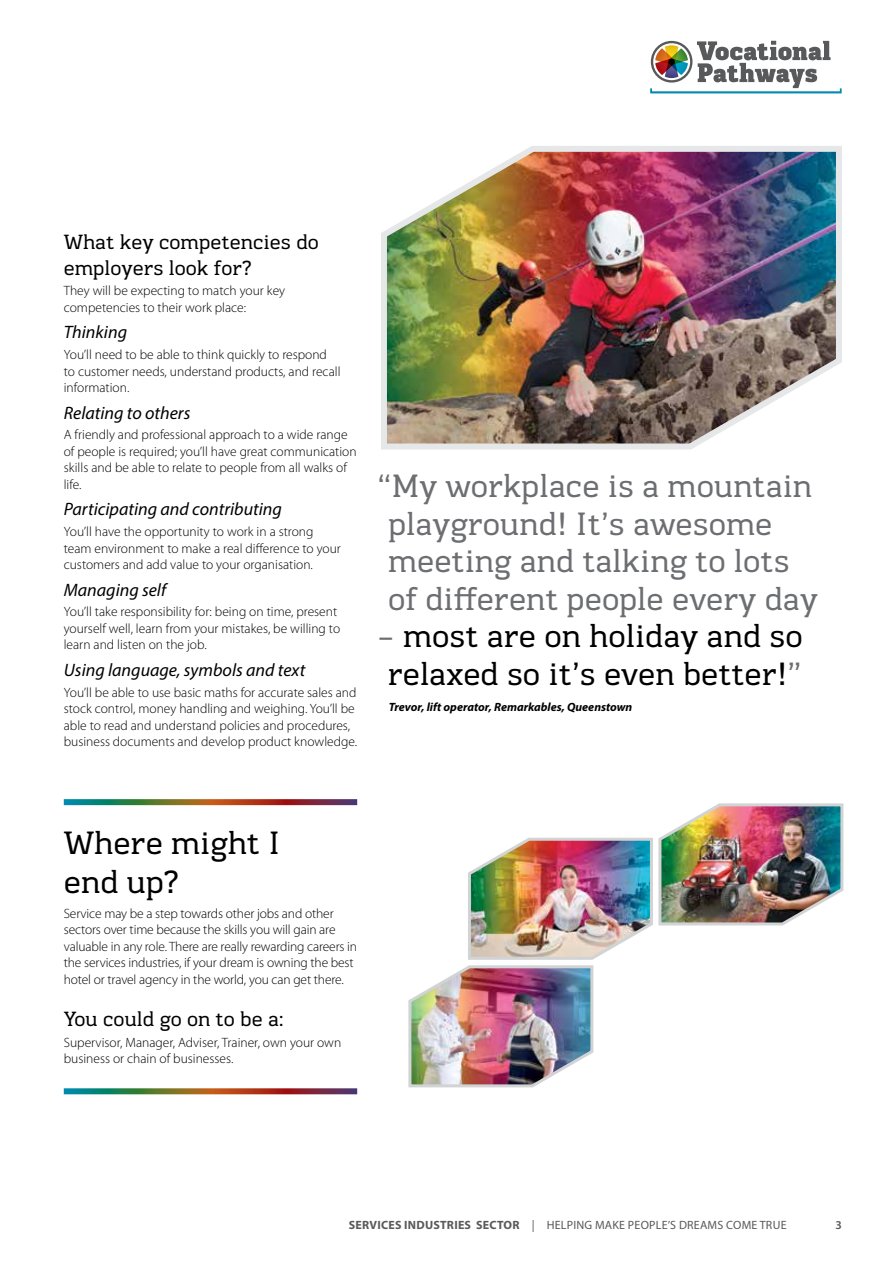
<style>
.page{position:relative;width:893px;height:1263px;background:#fff}
.page>*{position:absolute;margin:0;border:0;box-sizing:border-box;transform-origin:0 0}
.t1{font:33px/37.5px "Kondolar";color:#6d6e71}
.t2{font:33px/39px "Kondolar";color:#000}
.t3{font:21px/25.5px "Kondolar";color:#000}
.t4{font:italic 18px "Myriad Pro";color:#000}
.t5{font:300 13.5px/16.5px "Myriad Pro";color:#000}
.t6{font:12px "Myriad Pro";letter-spacing:.02em;color:#58595b}
.t7{font:italic 700 12px "Myriad Pro";color:#000}
.t8{font:600 12px "Myriad Pro";color:#58595b}
.s1{color:#6d6e71}
.s2{font-weight:700}
</style>
<div class="page">
<svg style="left:650px;top:41px;width:192px;height:52px"></svg>
<div style="left:668px;top:58px;width:7px;height:7px;background:#000;border-radius:50%"></div>
<img style="left:381px;top:146px;width:461px;height:304px">
<img style="left:408px;top:803px;width:436px;height:285px">
<svg style="left:64px;top:799px;width:293px;height:6px;background:#70593f"></svg>
<svg style="left:64px;top:1088px;width:293px;height:6px;background:#745e45"></svg>
<h2 class="t3" style="left:64px;top:229px;width:257px">What key competencies do employers look for?</h2>
<p class="t5" style="left:64px;top:283px;width:223px">They will be expecting to match your key competencies to their work place:</p>
<h3 class="t4" style="left:64px;top:321px;width:65px">Thinking</h3>
<p class="t5" style="left:64px;top:346px;width:278px">You’ll need to be able to think quickly to respond to customer needs, understand products, and recall information.</p>
<h3 class="t4" style="left:64px;top:401px;width:128px">Relating to others</h3>
<p class="t5" style="left:64px;top:427px;width:294px">A friendly and professional approach to a wide range of people is required; you’ll have great communication skills and be able to relate to people from all walks of life.</p>
<h3 class="t4" style="left:64px;top:498px;width:220px">Participating and contributing</h3>
<p class="t5" style="left:64px;top:523px;width:279px">You’ll have the opportunity to work in a strong team environment to make a real difference to your customers and add value to your organisation.</p>
<h3 class="t4" style="left:64px;top:578px;width:104px">Managing self</h3>
<p class="t5" style="left:64px;top:604px;width:278px">You’ll take responsibility for: being on time, present yourself well, learn from your mistakes, be willing to learn and listen on the job.</p>
<h3 class="t4" style="left:64px;top:659px;width:243px">Using language, symbols and text</h3>
<p class="t5" style="left:64px;top:684px;width:295px">You’ll be able to use basic maths for accurate sales and stock control, money handling and weighing. You’ll be able to read and understand policies and procedures, business documents and develop product knowledge.</p>
<h1 class="t1" style="left:388px;top:468px;width:431px;text-indent:-10px">“My workplace is a mountain playground! It’s awesome meeting and talking to lots of different people every day</h1>
<h1 class="t2" style="left:377px;top:618px;width:427px;line-height:37.5px;text-align:center"><span class="s1">–</span> most are on holiday and so relaxed so it’s even better!<span class="s1">”</span></h1>
<p class="t7" style="left:389px;top:699px;width:245px">Trevor, lift operator, Remarkables, Queenstown</p>
<h1 class="t2" style="left:64px;top:823px;width:218px">Where might I end up?</h1>
<p class="t5" style="left:64px;top:905px;width:295px">Service may be a step towards other jobs and other sectors over time because the skills you will gain are valuable in any role. There are really rewarding careers in the services industries, if your dream is owning the best hotel or travel agency in the world, you can get there.</p>
<h2 class="t3" style="left:64px;top:1006px;width:222px">You could go on to be a:</h2>
<p class="t5" style="left:64px;top:1034px;width:279px">Supervisor, Manager, Adviser, Trainer, own your own business or chain of businesses.</p>
<p class="t6" style="left:349px;top:1218px;width:439px"><span class="s2">SERVICES INDUSTRIES SECTOR</span> | HELPING MAKE PEOPLE’S DREAMS COME TRUE</p>
<p class="t8" style="left:835px;top:1218px;width:8px">3</p>
</div>
